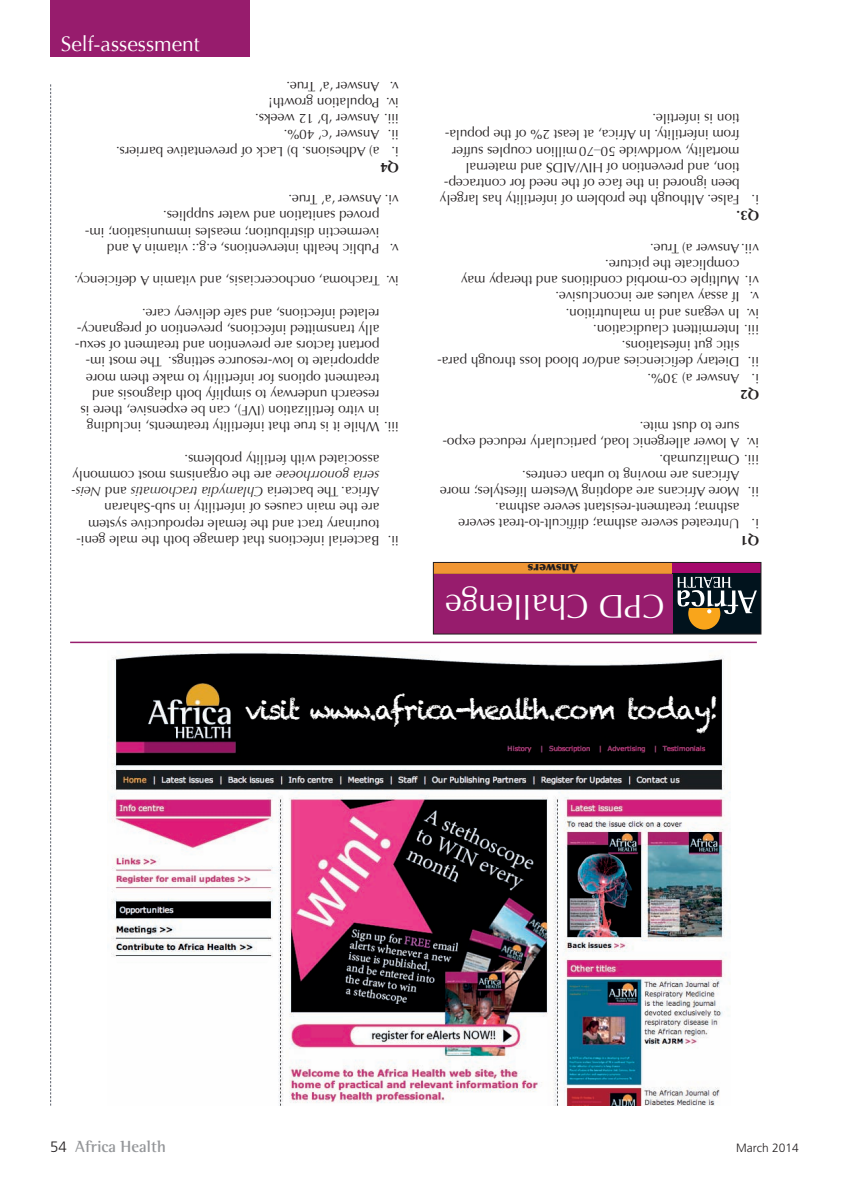
<style>
.page{position:relative;width:849px;height:1190px;background:#fff}
.page>*{position:absolute;margin:0;border:0;box-sizing:border-box;transform-origin:0 0}
.t1{font:33px "Optima";color:#fff}
.t2{font:27px "Chalkduster";letter-spacing:-.08em;color:#fff}
.t3{font:21px "Optima";color:#fff}
.t4{font:700 16.5px "Rotis Semi Serif";color:#939598}
.t5{font:13.5px/16.2px "Optima";color:#231f20}
.t6{font:700 13.5px "Optima";color:#231f20}
.t7{font:300 12px "Frutiger LT Std";color:#231f20}
.t8{font:900 12px "Optima";color:#231f20}
.s1{font-style:italic}
.s2{font-family:"Frutiger LT Std";font-weight:300;font-size:15px;color:#231f20}
</style>
<div class="page">
<div style="left:50px;top:0;width:200px;height:57px;background:#971c6d"></div>
<svg style="left:50px;top:84px;width:1px;height:1021px"></svg>
<hr style="left:70px;top:641px;width:689px;height:2px;background:#971c6d">
<div style="left:433px;top:562px;width:328px;height:71px;background:#f09634"></div>
<div style="left:672px;top:573px;width:89px;height:61px;background:#01131d"></div>
<div style="left:672px;top:562px;width:89px;height:11px;background:#a5096c"></div>
<svg style="left:678px;top:576px;width:84px;height:68px"></svg>
<hr style="left:433px;top:573px;width:240px;height:2px;background:#231f20">
<div style="left:433px;top:574px;width:240px;height:60px;background:#971c6d"></div>
<div style="left:433px;top:562px;width:328px;height:72px;border:1px solid #231f20"></div>
<img style="left:111px;top:651px;width:620px;height:454px">
<h3 class="t3" style="left:61px;top:31px;width:140px">Self-assessment</h3>
<p class="t5" style="left:379px;top:94px;width:95px;rotate:-180deg">Answer ‘a’ True.</p>
<p class="t5" style="left:399px;top:94px;width:11px;rotate:-180deg">v.</p>
<p class="t5" style="left:379px;top:110px;width:113px;rotate:-180deg">Population growth!</p>
<p class="t5" style="left:399px;top:110px;width:14px;rotate:-180deg">iv.</p>
<p class="t5" style="left:399px;top:127px;width:145px;rotate:-180deg">iii. Answer ‘b’ 12 weeks.</p>
<p class="t5" style="left:399px;top:143px;width:117px;rotate:-180deg">ii. Answer ‘c’ 40%.</p>
<p class="t5" style="left:399px;top:159px;width:285px;rotate:-180deg">i. a) Adhesions. b) Lack of preventative barriers.</p>
<p class="t6" style="left:399px;top:175px;width:20px;rotate:-180deg">Q4</p>
<p class="t5" style="left:399px;top:208px;width:112px;rotate:-180deg">vi. Answer ‘a’ True.</p>
<p class="t5" style="left:379px;top:224px;width:218px;rotate:-180deg">proved sanitation and water supplies.</p>
<p class="t5" style="left:379px;top:240px;width:296px;rotate:-180deg">ivermectin distribution; measles immunisation; im-</p>
<p class="t5" style="left:379px;top:256px;width:274px;rotate:-180deg">Public health interventions, e.g.: vitamin A and</p>
<p class="t5" style="left:399px;top:256px;width:11px;rotate:-180deg">v.</p>
<p class="t5" style="left:380px;top:289px;width:307px;rotate:-180deg">Trachoma, onchocerciasis, and vitamin A deficiency.</p>
<p class="t5" style="left:399px;top:289px;width:14px;rotate:-180deg">iv.</p>
<p class="t5" style="left:379px;top:434px;width:306px;text-indent:-19px;rotate:-180deg">iii. While it is true that infertility treatments, including in vitro fertilization (IVF), can be expensive, there is research underway to simplify both diagnosis and treatment options for infertility to make them more appropriate to low-resource settings. The most im&shy;portant factors are prevention and treatment of sexu&shy;ally transmitted infections, prevention of pregnancy&shy;related infections, and safe delivery care.</p>
<p class="t5" style="left:379px;top:548px;width:309px;text-indent:-19px;rotate:-180deg">ii. Bacterial infections that damage both the male geni&shy;tourinary tract and the female reproductive system are the main causes of infertility in sub-Saharan Africa. The bacteria <span class="s1">Chlamydia trachomatis</span> and <span class="s1">Neis&shy;seria gonorrhoeae</span> are the organisms most commonly associated with fertility problems.</p>
<p class="t5" style="left:739px;top:208px;width:301px;text-indent:-19px;rotate:-180deg">i. False. Although the problem of infertility has largely been ignored in the face of the need for contracep&shy;tion, and prevention of HIV/AIDS and maternal mortality, worldwide 50–70 million couples suffer from infertility. In Africa, at least 2% of the popula&shy;tion is infertile.</p>
<p class="t6" style="left:759px;top:224px;width:24px;rotate:-180deg">Q3.</p>
<p class="t5" style="left:759px;top:256px;width:110px;rotate:-180deg">vii.Answer a) True.</p>
<p class="t5" style="left:739px;top:272px;width:136px;rotate:-180deg">complicate the picture.</p>
<p class="t5" style="left:759px;top:289px;width:299px;rotate:-180deg">vi. Multiple co-morbid conditions and therapy may</p>
<p class="t5" style="left:739px;top:305px;width:186px;rotate:-180deg">If assay values are inconclusive.</p>
<p class="t5" style="left:759px;top:305px;width:11px;rotate:-180deg">v.</p>
<p class="t5" style="left:739px;top:321px;width:175px;rotate:-180deg">In vegans and in malnutrition.</p>
<p class="t5" style="left:759px;top:321px;width:14px;rotate:-180deg">iv.</p>
<p class="t5" style="left:759px;top:337px;width:167px;rotate:-180deg">iii. Intermittent claudication.</p>
<p class="t5" style="left:739px;top:353px;width:119px;rotate:-180deg">sitic gut infestations.</p>
<p class="t5" style="left:759px;top:370px;width:323px;rotate:-180deg">ii. Dietary deficiencies and/or blood loss through para-</p>
<p class="t5" style="left:759px;top:386px;width:113px;rotate:-180deg">i. Answer a) 30%.</p>
<p class="t6" style="left:759px;top:402px;width:20px;rotate:-180deg">Q2</p>
<p class="t5" style="left:739px;top:434px;width:101px;rotate:-180deg">sure to dust mite.</p>
<p class="t5" style="left:739px;top:451px;width:298px;rotate:-180deg">A lower allergenic load, particularly reduced expo-</p>
<p class="t5" style="left:759px;top:451px;width:14px;rotate:-180deg">iv.</p>
<p class="t5" style="left:759px;top:467px;width:101px;rotate:-180deg">iii. Omalizumab.</p>
<p class="t5" style="left:739px;top:483px;width:219px;rotate:-180deg">Africans are moving to urban centres.</p>
<p class="t5" style="left:759px;top:499px;width:320px;rotate:-180deg">ii. More Africans are adopting Western lifestyles; more</p>
<p class="t5" style="left:739px;top:515px;width:246px;rotate:-180deg">asthma; treatment-resistant severe asthma.</p>
<p class="t5" style="left:759px;top:532px;width:302px;rotate:-180deg">i. Untreated severe asthma; difficult-to-treat severe</p>
<p class="t8" style="left:578px;top:575px;width:52px;rotate:-180deg">Answers</p>
<h1 class="t1" style="left:664px;top:625px;width:221px;rotate:-180deg">CPD Challenge</h1>
<p class="t6" style="left:759px;top:548px;width:20px;rotate:-180deg">Q1</p>
<h2 class="t2" style="left:245px;top:694px;width:475px">visit www.africa-health.com today!</h2>
<p class="t4" style="left:50px;top:1136px;width:117px"><span class="s2">54</span> Africa Health</p>
<p class="t7" style="left:736px;top:1140px;width:64px">March 2014</p>
</div>
